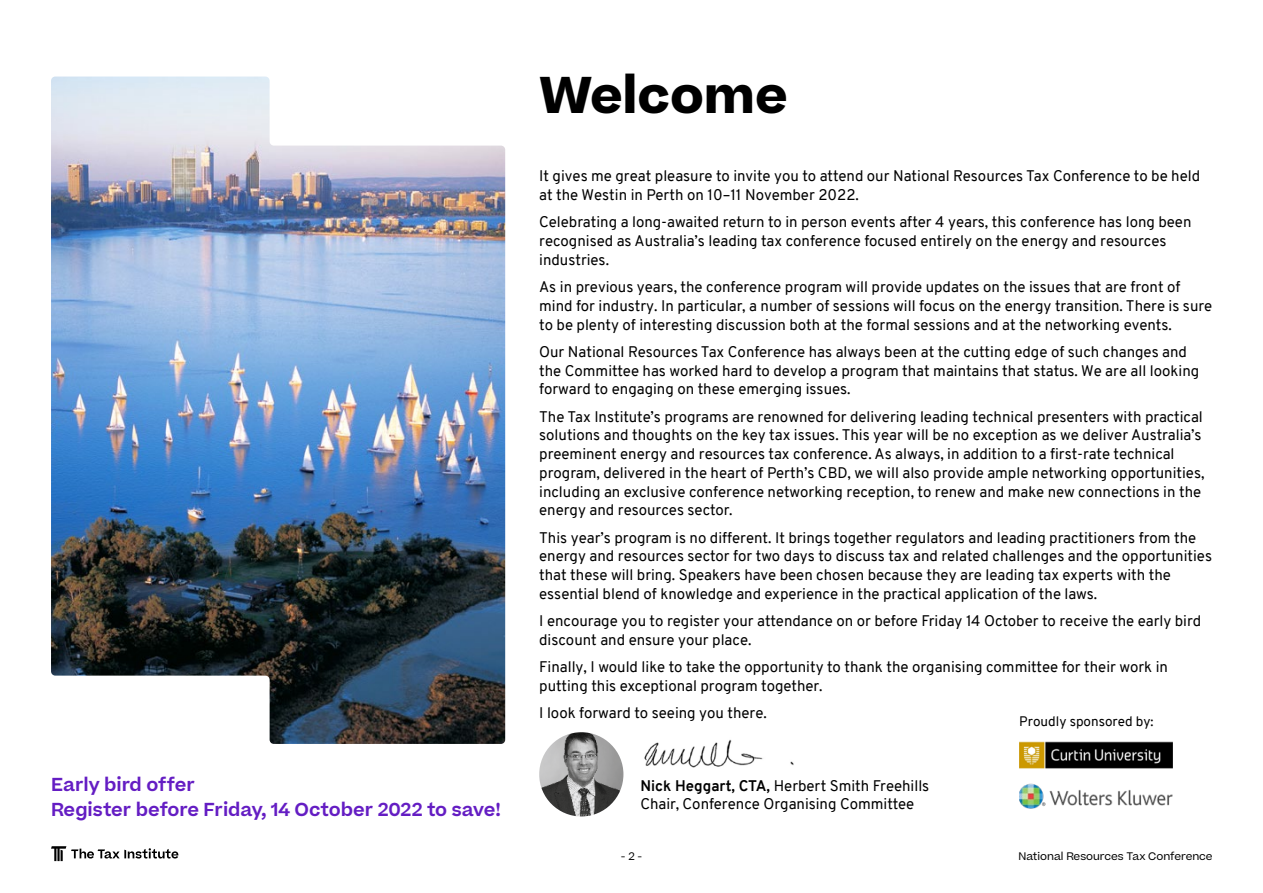
<style>
.page{position:relative;width:1263px;height:893px;background:#fff}
.page>*{position:absolute;margin:0;border:0;box-sizing:border-box;transform-origin:0 0}
.t1{font:700 49.5px "Beatrice";color:#000}
.t2{font:600 18px/25.5px "Beatrice";color:#641dc3}
.t3{font:15px/18.8px "Overpass";color:#000}
.t4{font:13.5px "Overpass";color:#000}
.t5{font:10.5px "Beatrice";color:#000}
.s1{font-weight:700}
</style>
<div class="page">
<img style="left:51px;top:77px;width:454px;height:667px">
<img style="left:539px;top:732px;width:84px;height:84px;border-radius:42px">
<img style="left:644px;top:739px;width:150px;height:29px">
<img style="left:1019px;top:783px;width:154px;height:26px">
<img style="left:1019px;top:741px;width:153px;height:27px">
<svg style="left:51px;top:846px;width:127px;height:15px"></svg>
<h1 class="t1" style="left:539px;top:61px;width:250px">Welcome</h1>
<p class="t3" style="left:539px;top:167px;width:662px">It gives me great pleasure to invite you to attend our National Resources Tax Conference to be held at the Westin in Perth on 10–11 November 2022.</p>
<p class="t3" style="left:539px;top:213px;width:654px">Celebrating a long-awaited return to in person events after 4 years, this conference has long been recognised as Australia’s leading tax conference focused entirely on the energy and resources industries.</p>
<p class="t3" style="left:539px;top:278px;width:675px">As in previous years, the conference program will provide updates on the issues that are front of mind for industry. In particular, a number of sessions will focus on the energy transition. There is sure to be plenty of interesting discussion both at the formal sessions and at the networking events.</p>
<p class="t3" style="left:539px;top:342px;width:661px">Our National Resources Tax Conference has always been at the cutting edge of such changes and the Committee has worked hard to develop a program that maintains that status. We are all looking forward to engaging on these emerging issues.</p>
<p class="t3" style="left:539px;top:407px;width:667px">The Tax Institute’s programs are renowned for delivering leading technical presenters with practical solutions and thoughts on the key tax issues. This year will be no exception as we deliver Australia’s preeminent energy and resources tax conference. As always, in addition to a first-rate technical program, delivered in the heart of Perth’s CBD, we will also provide ample networking opportunities, including an exclusive conference networking reception, to renew and make new connections in the energy and resources sector.</p>
<p class="t3" style="left:539px;top:528px;width:674px">This year’s program is no different. It brings together regulators and leading practitioners from the energy and resources sector for two days to discuss tax and related challenges and the opportunities that these will bring. Speakers have been chosen because they are leading tax experts with the essential blend of knowledge and experience in the practical application of the laws.</p>
<p class="t3" style="left:539px;top:612px;width:664px">I encourage you to register your attendance on or before Friday 14 October to receive the early bird discount and ensure your place.</p>
<p class="t3" style="left:539px;top:658px;width:630px">Finally, I would like to take the opportunity to thank the organising committee for their work in putting this exceptional program together.</p>
<p class="t3" style="left:539px;top:704px;width:229px">I look forward to seeing you there.</p>
<p class="t4" style="left:1019px;top:712px;width:136px">Proudly sponsored by:</p>
<p class="t2" style="left:51px;top:771px;width:451px">Early bird offer<br>Register before Friday, 14 October 2022 to save!</p>
<p class="t3" style="left:640px;top:777px;width:290px;line-height:18px"><span class="s1">Nick Heggart, CTA,</span> Herbert Smith Freehills<br>Chair, Conference Organising Committee</p>
<p class="t5" style="left:621px;top:849px;width:23px">- 2 -</p>
<p class="t5" style="left:1018px;top:849px;width:196px">National Resources Tax Conference</p>
</div>
